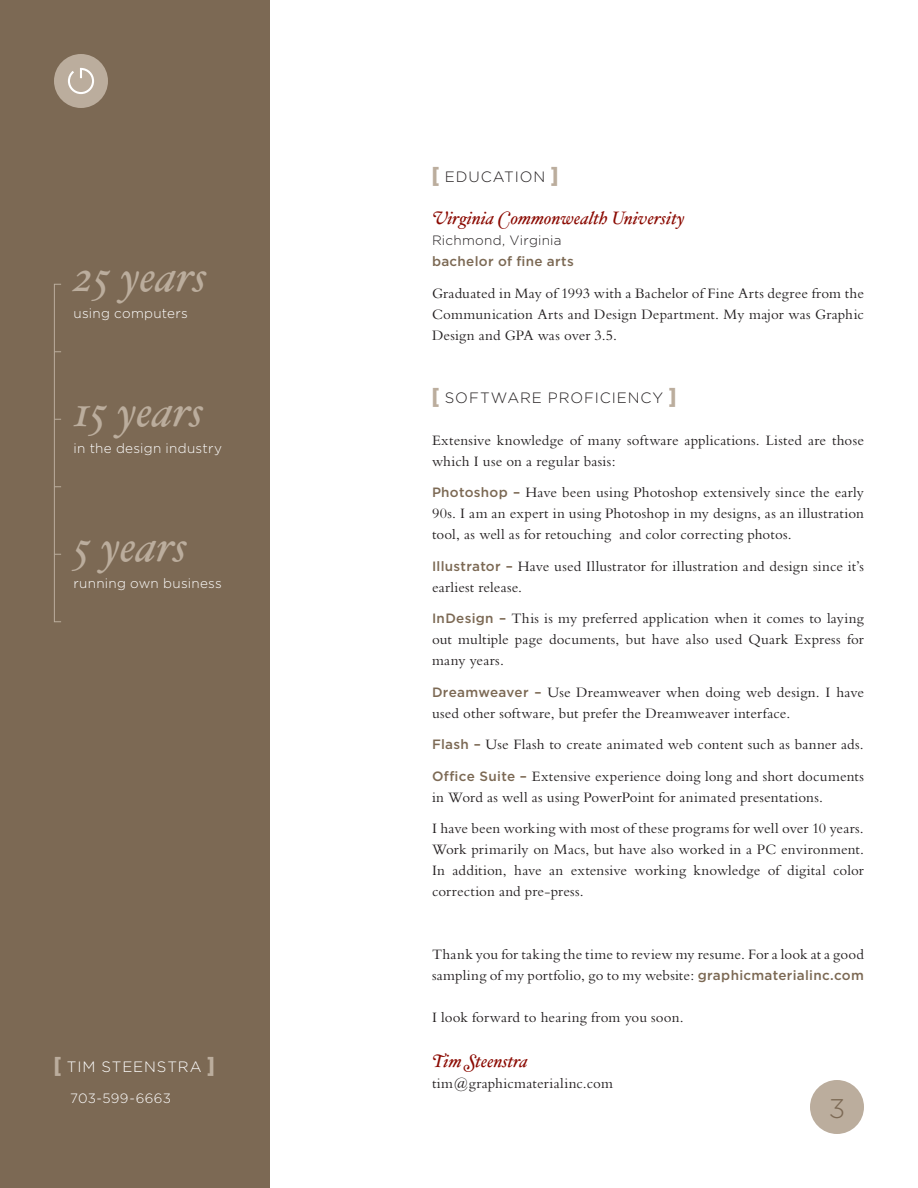
<style>
.page{position:relative;width:918px;height:1188px;background:#fff}
.page>*{position:absolute;margin:0;border:0;box-sizing:border-box;transform-origin:0 0}
.t1{font:45px "Hoefler Text Italic Swash";letter-spacing:-.01em;color:#bbad9d}
.t2{font:300 27px "Gotham";color:#7c6954}
.t3{font:18px "Hoefler Text Italic Swash";color:#8b0a02}
.t4{font:15px/21px "Bembo";letter-spacing:.01em;color:#231f20}
.t5{font:300 15px "Gotham";letter-spacing:.065em;color:#231f20}
.t6{font:300 15px "Gotham";letter-spacing:.055em;color:#fff}
.t7{font:300 13.5px "Gotham";letter-spacing:.02em;color:#fff}
.t8{font:500 13.5px "Gotham";letter-spacing:.025em;color:#7c6954}
.t9{font:300 13.5px "Gotham";letter-spacing:.015em;color:#231f20}
.s1{font-family:"Helvetica Neue";font-weight:900;font-stretch:condensed;font-size:21px;color:#bbad9d}
.s2{font-family:"Gotham";font-weight:500;font-size:13.5px;color:#7c6954}
</style>
<div class="page">
<div style="left:0;top:0;width:270px;height:1188px;background:#7c6954"></div>
<div style="left:810px;top:1080px;width:54px;height:54px;background:#bbad9d;border-radius:50%"></div>
<div style="left:54px;top:54px;width:54px;height:54px;background:#bbad9d;border-radius:50%"></div>
<svg style="left:68px;top:67px;width:26px;height:27px"></svg>
<div style="left:54px;top:284px;width:8px;height:338px;border:1px solid #bbad9d"></div>
<p class="t1" style="left:74px;top:250px;width:135px">25 years</p>
<p class="t7" style="left:74px;top:305px;width:116px">using computers</p>
<p class="t1" style="left:74px;top:385px;width:132px">15 years</p>
<p class="t7" style="left:74px;top:440px;width:150px">in the design industry</p>
<p class="t1" style="left:74px;top:520px;width:115px">5 years</p>
<p class="t7" style="left:74px;top:575px;width:150px">running own business</p>
<p class="t6" style="left:54px;top:1057px;width:162px"><span class="s1">[</span> TIM STEENSTRA <span class="s1">]</span></p>
<p class="t7" style="left:70px;top:1090px;width:103px">703-599-6663</p>
<p class="t5" style="left:432px;top:168px;width:127px"><span class="s1">[</span> EDUCATION <span class="s1">]</span></p>
<p class="t3" style="left:432px;top:208px;width:255px">Virginia Commonwealth University</p>
<p class="t9" style="left:432px;top:232px;width:131px">Richmond, Virginia</p>
<p class="t8" style="left:432px;top:253px;width:143px">bachelor of fine arts</p>
<p class="t4" style="left:432px;top:282px;width:433px;text-align:justify">Graduated in May of 1993 with a Bachelor of Fine Arts degree from the Communication Arts and Design Department. My major was Graphic Design and GPA was over 3.5.</p>
<p class="t5" style="left:432px;top:388px;width:245px"><span class="s1">[</span> SOFTWARE PROFICIENCY <span class="s1">]</span></p>
<p class="t4" style="left:432px;top:429px;width:433px">Extensive knowledge of many software applications. Listed are those which I use on a regular basis:</p>
<p class="t4" style="left:432px;top:482px;width:433px;text-align:justify"><span class="s2">Photoshop –</span> Have been using Photoshop extensively since the early 90s. I am an expert in using Photoshop in my designs, as an illustration tool, as well as for retouching and color correcting photos.</p>
<p class="t4" style="left:432px;top:555px;width:433px"><span class="s2">Illustrator –</span> Have used Illustrator for illustration and design since it’s earliest release.</p>
<p class="t4" style="left:432px;top:608px;width:433px;text-align:justify"><span class="s2">InDesign –</span> This is my preferred application when it comes to laying out multiple page documents, but have also used Quark Express for many years.</p>
<p class="t4" style="left:432px;top:681px;width:433px"><span class="s2">Dreamweaver –</span> Use Dreamweaver when doing web design. I have used other software, but prefer the Dreamweaver interface.</p>
<p class="t4" style="left:432px;top:734px;width:433px"><span class="s2">Flash –</span> Use Flash to create animated web content such as banner ads.</p>
<p class="t4" style="left:432px;top:765px;width:433px"><span class="s2">Office Suite –</span> Extensive experience doing long and short documents in Word as well as using PowerPoint for animated presentations.</p>
<p class="t4" style="left:432px;top:818px;width:433px;text-align:justify">I have been working with most of these programs for well over 10 years.<br>Work primarily on Macs, but have also worked in a PC environment.<br>In addition, have an extensive working knowledge of digital color correction and pre-press.</p>
<p class="t4" style="left:432px;top:944px;width:434px">Thank you for taking the time to review my resume. For a look at a good sampling of my portfolio, go to my website: <span class="s2">graphicmaterialinc.com</span></p>
<p class="t4" style="left:432px;top:1007px;width:253px">I look forward to hearing from you soon.</p>
<p class="t3" style="left:432px;top:1051px;width:97px">Tim Steenstra</p>
<p class="t4" style="left:432px;top:1073px;width:182px">tim@graphicmaterialinc.com</p>
<p class="t2" style="left:829px;top:1091px;width:18px">3</p>
</div>
